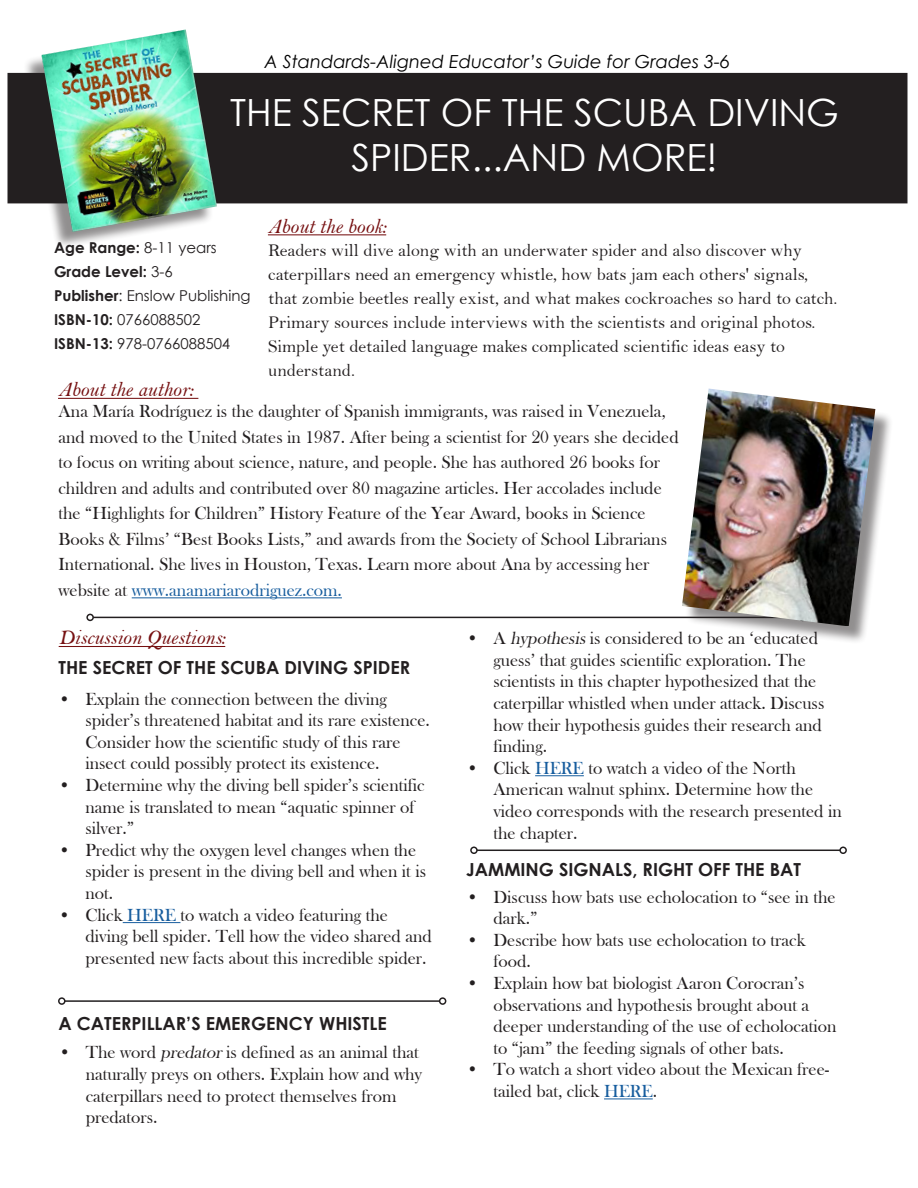
<style>
.page{position:relative;width:918px;height:1188px;background:#fff}
.page>*{position:absolute;margin:0;border:0;box-sizing:border-box;transform-origin:0 0}
.t1{font:37.5px/45px "Century Gothic";color:#fff;text-align:center}
.t2{font:21px "Bell MT Italic";color:#761011}
.t3{font:18px/21.6px "Bask Old Face";color:#231f20}
.t4{font:18px/24px "Bell";color:#231f20}
.t5{font:700 18px "Century Gothic";color:#231f20}
.t6{font:italic 18px "Century Gothic";color:#000}
.t7{font:15px "Century Gothic";color:#231f20}
.t8{font:700 15px "Century Gothic";color:#231f20}
.s1{font-weight:400}
.s2{font-weight:700}
.s3{color:#175d9e}
.s4{font-style:italic}
</style>
<div class="page">
<div style="left:8px;top:74px;width:899px;height:129px;background:#231f20"></div>
<div style="left:8px;top:73px;width:900px;height:130px;border:2px solid #231f20"></div>
<div style="left:23px;top:32px;width:190px;height:218px;background:#231f20;opacity:.5"></div>
<img style="left:41px;top:29px;width:176px;height:203px">
<hr style="left:268px;top:234px;width:118px;height:1px;background:#761011">
<hr style="left:58px;top:398px;width:140px;height:1px;background:#761011">
<hr style="left:132px;top:597px;width:210px;height:1px;background:#175d9e">
<hr style="left:93px;top:617px;width:707px;height:1px;background:#231f20">
<div style="left:86px;top:614px;width:8px;height:7px;border:2px solid #231f20;border-radius:50%"></div>
<div style="left:685px;top:391px;width:209px;height:254px;background:#231f20;opacity:.5"></div>
<img style="left:682px;top:389px;width:193px;height:237px">
<hr style="left:59px;top:646px;width:166px;height:1px;background:#761011">
<hr style="left:123px;top:922px;width:57px;height:1px;background:#175d9e">
<hr style="left:65px;top:1000px;width:375px;height:2px;background:#231f20">
<div style="left:58px;top:997px;width:8px;height:8px;border:2px solid #231f20;border-radius:50%"></div>
<div style="left:439px;top:997px;width:7px;height:8px;border:2px solid #231f20;border-radius:50%"></div>
<hr style="left:535px;top:775px;width:49px;height:1px;background:#175d9e">
<hr style="left:477px;top:850px;width:363px;height:1px;background:#231f20">
<div style="left:470px;top:847px;width:8px;height:7px;border:2px solid #231f20;border-radius:50%"></div>
<div style="left:839px;top:847px;width:8px;height:7px;border:2px solid #231f20;border-radius:50%"></div>
<hr style="left:604px;top:1099px;width:49px;height:1px;background:#175d9e">
<p class="t6" style="left:265px;top:49px;width:467px">A Standards-Aligned Educator’s Guide for Grades 3-6</p>
<p class="t1" style="left:230px;top:89px;width:610px">THE SECRET OF THE SCUBA DIVING<br>SPIDER...AND MORE!</p>
<p class="t2" style="left:268px;top:214px;width:120px">About the book:</p>
<p class="t4" style="left:268px;top:238px;width:571px">Readers will dive along with an underwater spider and also discover why caterpillars need an emergency whistle, how bats jam each others' signals, that zombie beetles really exist, and what makes cockroaches so hard to catch.<br>Primary sources include interviews with the scientists and original photos.<br>Simple yet detailed language makes complicated scientific ideas easy to understand.</p>
<p class="t8" style="left:54px;top:237px;width:164px">Age Range: <span class="s1">8-11 years</span></p>
<p class="t8" style="left:54px;top:261px;width:120px">Grade Level: <span class="s1">3-6</span></p>
<p class="t7" style="left:54px;top:286px;width:198px"><span class="s2">Publisher</span>: Enslow Publishing</p>
<p class="t7" style="left:54px;top:310px;width:148px"><span class="s2">ISBN-10:</span> 0766088502</p>
<p class="t7" style="left:54px;top:334px;width:178px"><span class="s2">ISBN-13:</span> 978-0766088504</p>
<p class="t2" style="left:58px;top:377px;width:137px">About the author:</p>
<p class="t3" style="left:58px;top:399px;width:622px;line-height:25.5px">Ana María Rodríguez is the daughter of Spanish immigrants, was raised in Venezuela, and moved to the United States in 1987. After being a scientist for 20 years she decided to focus on writing about science, nature, and people. She has authored 26 books for children and adults and contributed over 80 magazine articles. Her accolades include the “Highlights for Children” History Feature of the Year Award, books in Science Books &amp; Films’ “Best Books Lists,” and awards from the Society of School Librarians International. She lives in Houston, Texas. Learn more about Ana by accessing her website at <span class="s3">www.anamariarodriguez.com.</span></p>
<p class="t2" style="left:59px;top:625px;width:168px">Discussion Questions:</p>
<p class="t5" style="left:58px;top:654px;width:353px">THE SECRET OF THE SCUBA DIVING SPIDER</p>
<p class="t3" style="left:86px;top:688px;width:346px;text-indent:-27px">• Explain the connection between the diving spider’s threatened habitat and its rare existence.<br>Consider how the scientific study of this rare insect could possibly protect its existence.</p>
<p class="t3" style="left:86px;top:775px;width:341px;text-indent:-27px">• Determine why the diving bell spider’s scientific name is translated to mean “aquatic spinner of silver.”</p>
<p class="t3" style="left:86px;top:839px;width:342px;text-indent:-27px">• Predict why the oxygen level changes when the spider is present in the diving bell and when it is not.</p>
<p class="t3" style="left:86px;top:904px;width:348px;text-indent:-27px">• Click <span class="s3">HERE</span> to watch a video featuring the diving bell spider. Tell how the video shared and presented new facts about this incredible spider.</p>
<p class="t3" style="left:493px;top:628px;width:332px;text-indent:-27px">• A <span class="s4">hypothesis</span>is considered to be an ‘educated guess’ that guides scientific exploration. The scientists in this chapter hypothesized that the caterpillar whistled when under attack. Discuss how their hypothesis guides their research and finding.</p>
<p class="t3" style="left:493px;top:757px;width:350px;text-indent:-27px">• Click <span class="s3">HERE</span> to watch a video of the North American walnut sphinx. Determine how the video corresponds with the research presented in the chapter.</p>
<p class="t5" style="left:466px;top:856px;width:336px">JAMMING SIGNALS, RIGHT OFF THE BAT</p>
<p class="t3" style="left:493px;top:886px;width:344px;text-indent:-27px">• Discuss how bats use echolocation to “see in the dark.”</p>
<p class="t3" style="left:493px;top:929px;width:314px;text-indent:-27px">• Describe how bats use echolocation to track food.</p>
<p class="t3" style="left:493px;top:973px;width:345px;text-indent:-27px">• Explain how bat biologist Aaron Corocran’s observations and hypothesis brought about a deeper understanding of the use of echolocation to “jam” the feeding signals of other bats.</p>
<p class="t3" style="left:493px;top:1059px;width:337px;text-indent:-27px">• To watch a short video about the Mexican free&shy;tailed bat, click <span class="s3">HERE</span>.</p>
<p class="t5" style="left:58px;top:1010px;width:330px">A CATERPILLAR’S EMERGENCY WHISTLE</p>
<p class="t3" style="left:86px;top:1042px;width:338px;text-indent:-27px">• The word <span class="s4">predator</span>is defined as an animal that naturally preys on others. Explain how and why caterpillars need to protect themselves from predators.</p>
</div>
